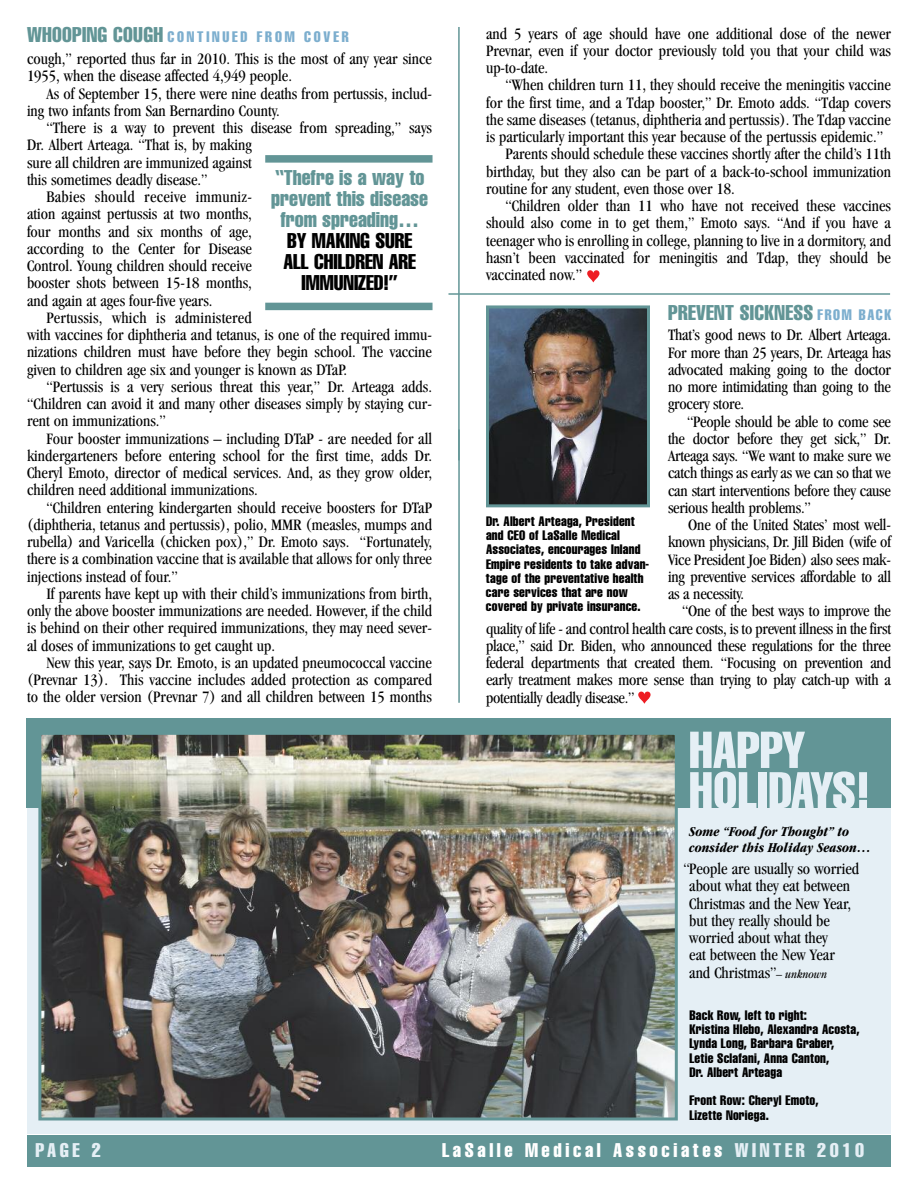
<style>
.page{position:relative;width:918px;height:1188px;background:#fff}
.page>*{position:absolute;margin:0;border:0;box-sizing:border-box;transform-origin:0 0}
.t1{font:extra-condensed 51px/40.5px "Helvetica";color:#e5eff5}
.t2{font:extra-condensed 21px/21px "Helvetica";color:#629596;text-align:center}
.t3{font:extra-condensed 21px/21px "Helvetica";color:#000;text-align:center}
.t4{font:extra-condensed 19.5px "Helvetica";letter-spacing:.185em;color:#fff}
.t5{font:extra-condensed 19.5px "Helvetica";color:#e5eff5}
.t6{font:condensed 16.5px/17.2px "Garamond";color:#000;text-align:justify}
.t7{font:condensed 16.5px "Garamond";letter-spacing:.02em;color:#000}
.t8{font:extra-condensed 15px "Helvetica";letter-spacing:.185em;color:#7caece}
.t9{font:italic 700 condensed 14.1px/15.6px "Garamond";color:#000}
.t10{font:extra-condensed 13.5px/14.2px "Helvetica";letter-spacing:.015em;color:#000}
.t11{font:italic condensed 12px "Garamond";color:#000}
.s1{font-size:21px;color:#629596}
.s2{font-size:15px;color:#7caece}
.s3{color:#e5eff5}
</style>
<div class="page">
<div style="left:27px;top:1136px;width:864px;height:31px;background:#629596"></div>
<div style="left:27px;top:758px;width:864px;height:376px;background:#e5eff5"></div>
<div style="left:27px;top:718px;width:864px;height:90px;background:#629596"></div>
<svg style="left:587px;top:270px;width:12px;height:12px"></svg>
<div style="left:265px;top:155px;width:168px;height:8px;background:#629596"></div>
<div style="left:265px;top:303px;width:168px;height:7px;background:#629596"></div>
<hr style="left:458px;top:27px;width:2px;height:433px;background:#629596">
<hr style="left:458px;top:429px;width:2px;height:274px;background:#629596">
<img style="left:42px;top:736px;width:632px;height:381px">
<div style="left:38px;top:732px;width:640px;height:389px;border:3px solid #629596"></div>
<hr style="left:448px;top:293px;width:442px;height:2px;background:#629596">
<svg style="left:638px;top:692px;width:13px;height:12px"></svg>
<img style="left:490px;top:309px;width:156px;height:194px">
<div style="left:486px;top:305px;width:164px;height:202px;border:3px solid #629596"></div>
<p class="t8" style="left:27px;top:31px;width:323px"><span class="s1">WHOOPINGCOUGH</span>CONTINUED FROM COVER</p>
<p class="t6" style="left:27px;top:51px;width:407px">cough,” reported thus far in 2010. This is the most of any year since<br>1955, when the disease affected 4,949 people.</p>
<p class="t6" style="left:27px;top:86px;width:407px;text-indent:19px">As of September 15, there were nine deaths from pertussis, includ&shy;ing two infants from San Bernardino County.</p>
<p class="t6" style="left:46px;top:120px;width:387px">“There is a way to prevent this disease from spreading,” says</p>
<p class="t6" style="left:27px;top:138px;width:226px">Dr. Albert Arteaga. “That is, by making</p>
<p class="t6" style="left:27px;top:155px;width:226px">sure all children are immunized against</p>
<p class="t6" style="left:27px;top:172px;width:182px">this sometimes deadly disease.”</p>
<p class="t7" style="left:46px;top:191px;width:207px">Babies should receive immuniz-</p>
<p class="t6" style="left:27px;top:207px;width:226px">ation against pertussis at two months,</p>
<p class="t6" style="left:27px;top:224px;width:226px">four months and six months of age,</p>
<p class="t6" style="left:27px;top:241px;width:226px">according to the Center for Disease</p>
<p class="t6" style="left:27px;top:258px;width:226px">Control. Young children should receive</p>
<p class="t6" style="left:27px;top:276px;width:226px">booster shots between 15-18 months,</p>
<p class="t6" style="left:27px;top:293px;width:187px">and again at ages four-five years.</p>
<p class="t6" style="left:46px;top:310px;width:207px">Pertussis, which is administered</p>
<p class="t6" style="left:27px;top:327px;width:407px">with vaccines for diphtheria and tetanus, is one of the required immu-</p>
<p class="t6" style="left:27px;top:345px;width:407px">nizations children must have before they begin school. The vaccine</p>
<p class="t6" style="left:27px;top:362px;width:322px">given to children age six and younger is known as DTaP.</p>
<p class="t6" style="left:46px;top:379px;width:387px">“Pertussis is a very serious threat this year,” Dr. Arteaga adds.</p>
<p class="t6" style="left:27px;top:396px;width:407px">“Children can avoid it and many other diseases simply by staying cur-</p>
<p class="t6" style="left:27px;top:414px;width:141px">rent on immunizations.”</p>
<p class="t6" style="left:46px;top:431px;width:387px">Four booster immunizations – including DTaP - are needed for all</p>
<p class="t6" style="left:27px;top:448px;width:407px">kindergarteners before entering school for the first time, adds Dr.</p>
<p class="t6" style="left:27px;top:465px;width:407px">Cheryl Emoto, director of medical services. And, as they grow older,</p>
<p class="t6" style="left:27px;top:483px;width:232px">children need additional immunizations.</p>
<p class="t6" style="left:46px;top:500px;width:387px">“Children entering kindergarten should receive boosters for DTaP</p>
<p class="t6" style="left:27px;top:517px;width:407px">(diphtheria, tetanus and pertussis), polio, MMR (measles, mumps and</p>
<p class="t6" style="left:27px;top:534px;width:407px">rubella) and Varicella (chicken pox),” Dr. Emoto says. “Fortunately,</p>
<p class="t6" style="left:27px;top:552px;width:407px">there is a combination vaccine that is available that allows for only three</p>
<p class="t6" style="left:27px;top:569px;width:152px">injections instead of four.”</p>
<p class="t6" style="left:46px;top:586px;width:387px">If parents have kept up with their child’s immunizations from birth,</p>
<p class="t6" style="left:27px;top:603px;width:407px">only the above booster immunizations are needed. However, if the child</p>
<p class="t6" style="left:27px;top:621px;width:407px">is behind on their other required immunizations, they may need sever-</p>
<p class="t6" style="left:27px;top:638px;width:250px">al doses of immunizations to get caught up.</p>
<p class="t6" style="left:46px;top:655px;width:387px">New this year, says Dr. Emoto, is an updated pneumococcal vaccine</p>
<p class="t6" style="left:27px;top:672px;width:407px">(Prevnar 13). This vaccine includes added protection as compared</p>
<p class="t6" style="left:27px;top:690px;width:407px">to the older version (Prevnar 7) and all children between 15 months</p>
<p class="t2" style="left:271px;top:169px;width:158px">“Thefre is a way to prevent this disease from spreading…</p>
<p class="t3" style="left:283px;top:232px;width:134px">BY MAKING SURE<br>ALL CHILDREN ARE<br>IMMUNIZED!”</p>
<p class="t6" style="left:486px;top:26px;width:407px">and 5 years of age should have one additional dose of the newer Prevnar, even if your doctor previously told you that your child was up-to-date.</p>
<p class="t6" style="left:505px;top:78px;width:387px">“When children turn 11, they should receive the meningitis vaccine</p>
<p class="t6" style="left:486px;top:95px;width:407px">for the first time, and a Tdap booster,” Dr. Emoto adds. “Tdap covers</p>
<p class="t6" style="left:486px;top:112px;width:407px">the same diseases (tetanus, diphtheria and pertussis). The Tdap vaccine</p>
<p class="t6" style="left:486px;top:130px;width:399px">is particularly important this year because of the pertussis epidemic.”</p>
<p class="t6" style="left:505px;top:147px;width:387px">Parents should schedule these vaccines shortly after the child’s 11th</p>
<p class="t6" style="left:486px;top:164px;width:407px">birthday, but they also can be part of a back-to-school immunization</p>
<p class="t6" style="left:486px;top:181px;width:250px">routine for any student, even those over 18.</p>
<p class="t6" style="left:505px;top:199px;width:387px">“Children older than 11 who have not received these vaccines</p>
<p class="t6" style="left:486px;top:216px;width:407px">should also come in to get them,” Emoto says. “And if you have a</p>
<p class="t6" style="left:486px;top:233px;width:407px">teenager who is enrolling in college, planning to live in a dormitory, and</p>
<p class="t6" style="left:486px;top:250px;width:407px">hasn’t been vaccinated for meningitis and Tdap, they should be</p>
<p class="t6" style="left:486px;top:268px;width:98px">vaccinated now.”</p>
<p class="t2" style="left:668px;top:304px;width:225px">PREVENT SICKNESS <span class="s2">FROM BACK</span></p>
<p class="t6" style="left:668px;top:328px;width:225px">That’s good news to Dr. Albert Arteaga.<br>For more than 25 years, Dr. Arteaga has advocated making going to the doctor no more intimidating than going to the grocery store.</p>
<p class="t6" style="left:668px;top:414px;width:225px;text-indent:19px">“People should be able to come see the doctor before they get sick,” Dr.<br>Arteaga says. “We want to make sure we catch things as early as we can so that we can start interventions before they cause serious health problems.”</p>
<p class="t6" style="left:668px;top:518px;width:225px;text-indent:20px">One of the United States’ most well&shy;known physicians, Dr. Jill Biden (wife of Vice President Joe Biden) also sees mak&shy;ing preventive services affordable to all as a necessity.</p>
<p class="t6" style="left:486px;top:604px;width:407px;text-indent:196px">“One of the best ways to improve the quality of life - and control health care costs, is to prevent illness in the first place,” said Dr. Biden, who announced these regulations for the three federal departments that created them. “Focusing on prevention and early treatment makes more sense than trying to play catch-up with a potentially deadly disease.”</p>
<p class="t10" style="left:486px;top:515px;width:165px">Dr. Albert Arteaga, President and CEO of LaSalle Medical<br>Associates, encourages Inland<br>Empire residents to take advan&shy;tage of the preventative health care services that are now covered by private insurance.</p>
<h1 class="t1" style="left:689px;top:733px;width:182px">HAPPY<br>HOLIDAYS!</h1>
<p class="t9" style="left:689px;top:825px;width:183px">Some “Food for Thought” to consider this Holiday Season…</p>
<p class="t6" style="left:689px;top:861px;width:171px;text-align:left;text-indent:-6px">“People are usually so worried about what they eat between<br>Christmas and the New Year, but they really should be worried about what they<br>eat between the New Year and Christmas”</p>
<p class="t11" style="left:776px;top:969px;width:52px">– unknown</p>
<p class="t10" style="left:689px;top:1009px;width:172px">Back Row, left to right:<br>Kristina Hlebo, Alexandra Acosta,<br>Lynda Long, Barbara Graber,<br>Letie Sclafani, Anna Canton,<br>Dr. Albert Arteaga</p>
<p class="t10" style="left:689px;top:1094px;width:131px">Front Row: Cheryl Emoto,<br>Lizette Noriega.</p>
<p class="t5" style="left:36px;top:1143px;width:67px">PAGE 2</p>
<p class="t4" style="left:442px;top:1143px;width:424px">LaSalle Medical Associates <span class="s3">WINTER 2010</span></p>
</div>
